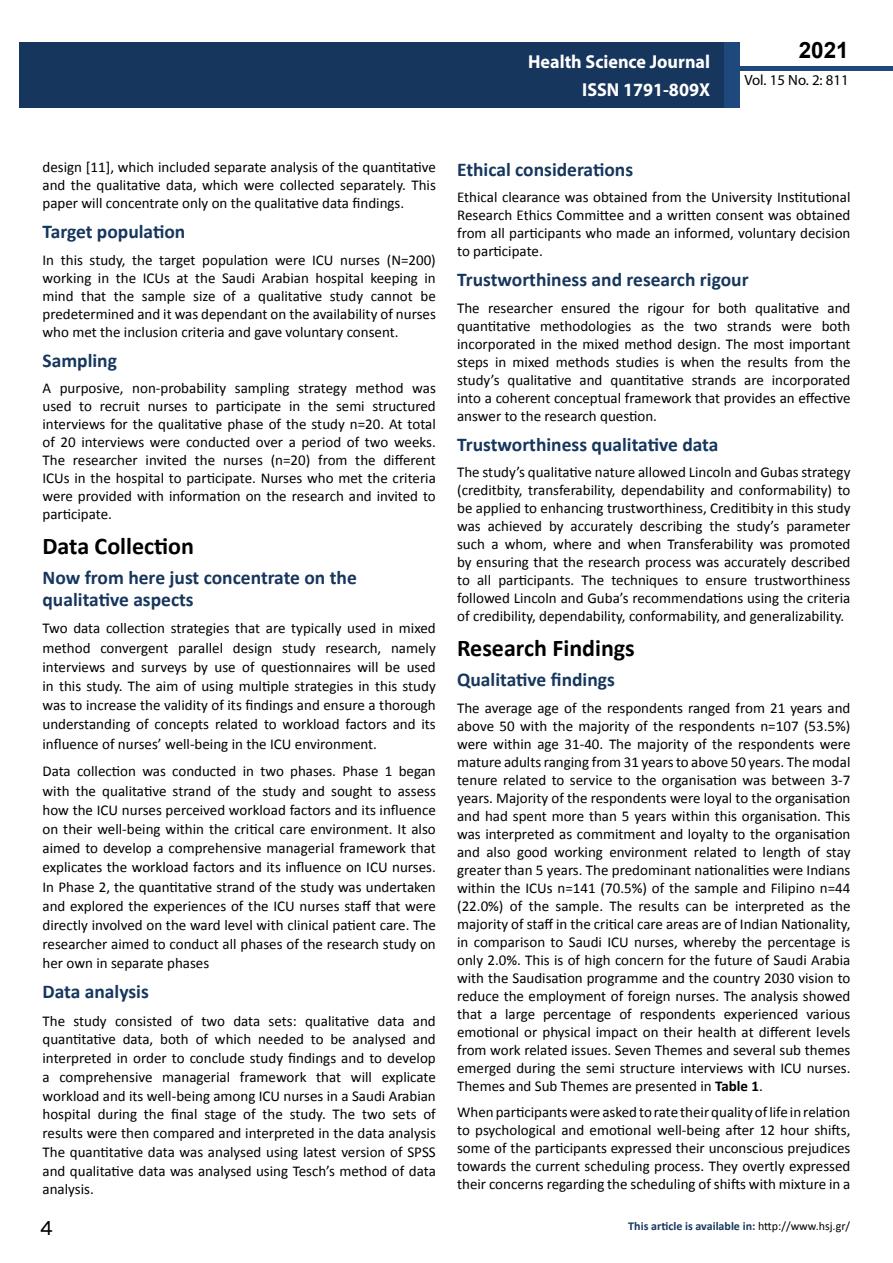
<style>
.page{position:relative;width:893px;height:1263px;background:#fff}
.page>*{position:absolute;margin:0;border:0;box-sizing:border-box;transform-origin:0 0}
.t1{font:25.5px "Tunga";color:#000}
.t2{font:700 24px "Calibri";color:#000}
.t3{font:700 22.5px "Arial";color:#000}
.t4{font:700 19.5px/21.5px "Calibri";color:#16365d}
.t5{font:700 18.75px/27.2px "Myriad Pro";color:#fff;text-align:right;scale:.96 1}
.t6{font:15px/18px "Calibri";color:#000;text-align:justify}
.t7{font:14.85px "Myriad Pro";color:#000}
.t8{font:700 12px "Calibri";color:#16375d}
.s1{font-weight:700}
.s2{font-weight:400;color:#000}
</style>
<div class="page">
<div style="left:722px;top:66px;width:171px;height:5px;background:#1f497d"></div>
<div style="left:19px;top:42px;width:706px;height:66px;background:#16365d"></div>
<div style="left:725px;top:42px;width:15px;height:66px;background:#1f497d"></div>
<p class="t5" style="left:528px;top:48px;width:191px">Health Science Journal<br>ISSN 1791-809X</p>
<h3 class="t3" style="left:799px;top:35px;width:52px">2021</h3>
<p class="t7" style="left:744px;top:71px;width:106px">Vol. 15 No. 2: 811</p>
<p class="t6" style="left:43px;top:158px;width:395px">design [11], which included separate analysis of the quantitative and the qualitative data, which were collected separately. This paper will concentrate only on the qualitative data findings.</p>
<h3 class="t4" style="left:43px;top:221px;width:144px">Target population</h3>
<p class="t6" style="left:43px;top:251px;width:395px">In this study, the target population were ICU nurses (N=200) working in the ICUs at the Saudi Arabian hospital keeping in mind that the sample size of a qualitative study cannot be predetermined and it was dependant on the availability of nurses who met the inclusion criteria and gave voluntary consent.</p>
<h3 class="t4" style="left:43px;top:350px;width:76px">Sampling</h3>
<p class="t6" style="left:43px;top:379px;width:395px">A purposive, non-probability sampling strategy method was used to recruit nurses to participate in the semi structured interviews for the qualitative phase of the study n=20. At total of 20 interviews were conducted over a period of two weeks.<br>The researcher invited the nurses (n=20) from the different ICUs in the hospital to participate. Nurses who met the criteria were provided with information on the research and invited to participate.</p>
<h2 class="t2" style="left:43px;top:531px;width:153px">Data Collection</h2>
<h3 class="t4" style="left:43px;top:567px;width:316px">Now from here just concentrate on the qualitative aspects</h3>
<p class="t6" style="left:43px;top:619px;width:395px;line-height:19.2px">Two data collection strategies that are typically used in mixed method convergent parallel design study research, namely interviews and surveys by use of questionnaires will be used in this study. The aim of using multiple strategies in this study was to increase the validity of its findings and ensure a thorough understanding of concepts related to workload factors and its influence of nurses’ well-being in the ICU environment.</p>
<p class="t6" style="left:43px;top:762px;width:395px;line-height:19.2px">Data collection was conducted in two phases. Phase 1 began with the qualitative strand of the study and sought to assess how the ICU nurses perceived workload factors and its influence on their well-being within the critical care environment. It also aimed to develop a comprehensive managerial framework that explicates the workload factors and its influence on ICU nurses.<br>In Phase 2, the quantitative strand of the study was undertaken and explored the experiences of the ICU nurses staff that were directly involved on the ward level with clinical patient care. The researcher aimed to conduct all phases of the research study on her own in separate phases</p>
<h3 class="t4" style="left:43px;top:981px;width:108px">Data analysis</h3>
<p class="t6" style="left:43px;top:1011px;width:395px;line-height:18.8px">The study consisted of two data sets: qualitative data and quantitative data, both of which needed to be analysed and interpreted in order to conclude study findings and to develop a comprehensive managerial framework that will explicate workload and its well-being among ICU nurses in a Saudi Arabian hospital during the final stage of the study. The two sets of results were then compared and interpreted in the data analysis The quantitative data was analysed using latest version of SPSS and qualitative data was analysed using Tesch’s method of data analysis.</p>
<h3 class="t4" style="left:457px;top:159px;width:178px">Ethical considerations</h3>
<p class="t6" style="left:457px;top:188px;width:395px">Ethical clearance was obtained from the University Institutional Research Ethics Committee and a written consent was obtained from all participants who made an informed, voluntary decision to participate.</p>
<h3 class="t4" style="left:457px;top:269px;width:293px">Trustworthiness and research rigour</h3>
<p class="t6" style="left:457px;top:299px;width:395px">The researcher ensured the rigour for both qualitative and quantitative methodologies as the two strands were both incorporated in the mixed method design. The most important steps in mixed methods studies is when the results from the study’s qualitative and quantitative strands are incorporated into a coherent conceptual framework that provides an effective answer to the research question.</p>
<h3 class="t4" style="left:457px;top:433px;width:263px">Trustworthiness qualitative data</h3>
<p class="t6" style="left:457px;top:463px;width:395px">The study’s qualitative nature allowed Lincoln and Gubas strategy (creditbity, transferability, dependability and conformability) to be applied to enhancing trustworthiness, Creditibity in this study was achieved by accurately describing the study’s parameter such a whom, where and when Transferability was promoted by ensuring that the research process was accurately described to all participants. The techniques to ensure trustworthiness followed Lincoln and Guba’s recommendations using the criteria of credibility, dependability, conformability, and generalizability.</p>
<h2 class="t2" style="left:457px;top:633px;width:179px">Research Findings</h2>
<h3 class="t4" style="left:457px;top:669px;width:159px">Qualitative findings</h3>
<p class="t6" style="left:457px;top:699px;width:395px">The average age of the respondents ranged from 21 years and above 50 with the majority of the respondents n=107 (53.5%) were within age 31-40. The majority of the respondents were mature adults ranging from 31 years to above 50 years. The modal tenure related to service to the organisation was between 3-7 years. Majority of the respondents were loyal to the organisation and had spent more than 5 years within this organisation. This was interpreted as commitment and loyalty to the organisation and also good working environment related to length of stay greater than 5 years. The predominant nationalities were Indians within the ICUs n=141 (70.5%) of the sample and Filipino n=44 (22.0%) of the sample. The results can be interpreted as the majority of staff in the critical care areas are of Indian Nationality, in comparison to Saudi ICU nurses, whereby the percentage is only 2.0%. This is of high concern for the future of Saudi Arabia with the Saudisation programme and the country 2030 vision to reduce the employment of foreign nurses. The analysis showed that a large percentage of respondents experienced various emotional or physical impact on their health at different levels from work related issues. Seven Themes and several sub themes emerged during the semi structure interviews with ICU nurses.<br>Themes and Sub Themes are presented in <span class="s1">Table 1</span>.</p>
<p class="t6" style="left:457px;top:1103px;width:395px">When participants were asked to rate their quality of life in relation to psychological and emotional well-being after 12 hour shifts, some of the participants expressed their unconscious prejudices towards the current scheduling process. They overtly expressed their concerns regarding the scheduling of shifts with mixture in a</p>
<h1 class="t1" style="left:40px;top:1211px;width:15px">4</h1>
<p class="t8" style="left:628px;top:1218px;width:223px">This article is available in: <span class="s2">http://www.hsj.gr/</span></p>
</div>
